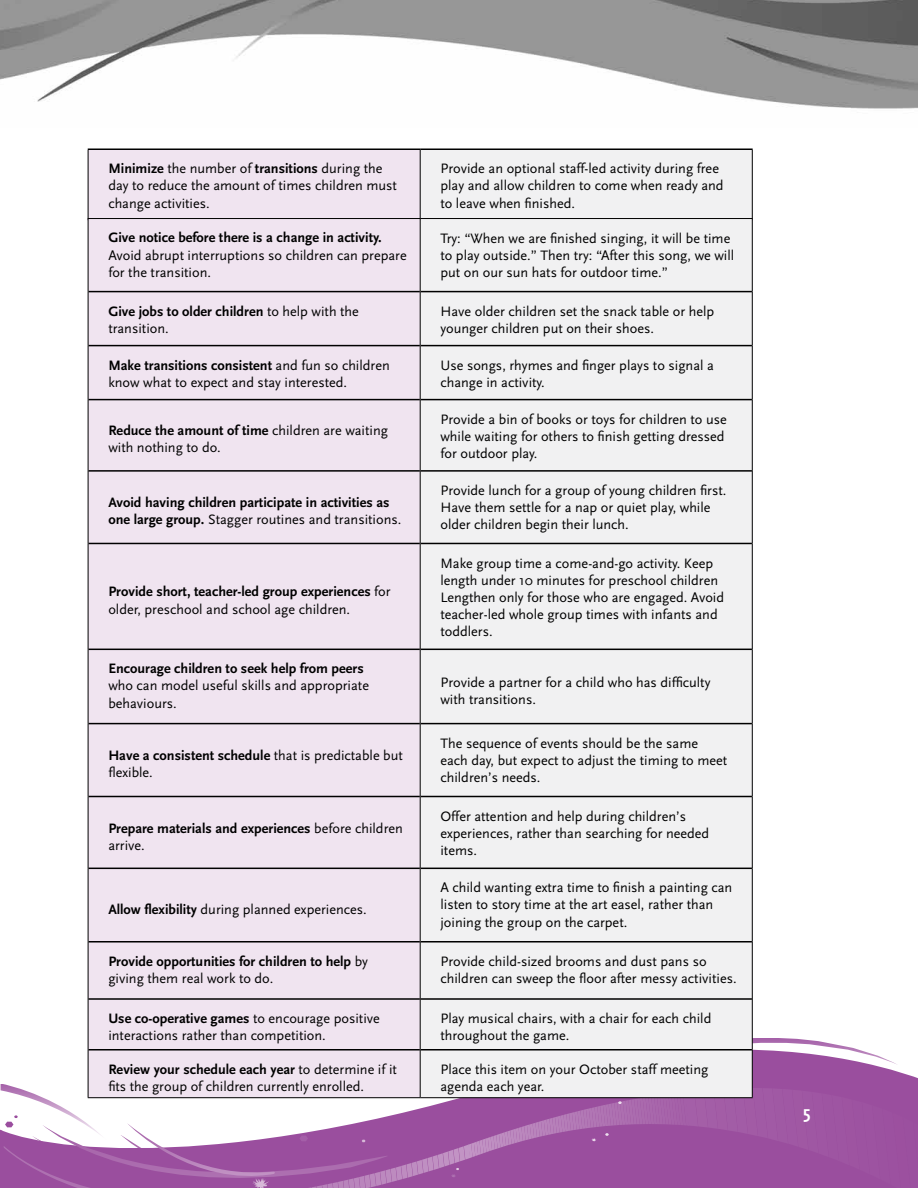
<style>
.page{position:relative;width:918px;height:1188px;background:#fff}
.page>*{position:absolute;margin:0;border:0;box-sizing:border-box;transform-origin:0 0}
.t1{font:700 18px "Scala Sans";color:#fff}
.t2{font:14.25px/17.1px "Scala Sans";color:#000}
.t3{font:700 14.25px/17.1px "Scala Sans";color:#000}
.s1{font-weight:700}
.s2{font-weight:400}
</style>
<div class="page">
<svg style="left:0;top:1038px;width:918px;height:150px"></svg>
<div style="left:88px;top:149px;width:332px;height:71px;background:#f0e4f0"></div>
<div style="left:420px;top:149px;width:332px;height:71px;background:#f1f1f2"></div>
<hr style="left:88px;top:148px;width:332px;height:2px;background:#000">
<hr style="left:420px;top:148px;width:333px;height:2px;background:#000">
<hr style="left:88px;top:150px;width:1px;height:70px;background:#000">
<hr style="left:420px;top:150px;width:1px;height:70px;background:#000">
<hr style="left:752px;top:150px;width:1px;height:70px;background:#000">
<div style="left:89px;top:219px;width:331px;height:878px;background:#f0e4f0"></div>
<div style="left:420px;top:219px;width:332px;height:878px;background:#f1f1f2"></div>
<hr style="left:88px;top:291px;width:332px;height:1px;background:#000">
<hr style="left:421px;top:291px;width:331px;height:1px;background:#000">
<hr style="left:88px;top:345px;width:332px;height:1px;background:#000">
<hr style="left:421px;top:345px;width:331px;height:1px;background:#000">
<hr style="left:88px;top:399px;width:332px;height:1px;background:#000">
<hr style="left:421px;top:399px;width:331px;height:1px;background:#000">
<hr style="left:88px;top:470px;width:332px;height:2px;background:#000">
<hr style="left:421px;top:470px;width:331px;height:2px;background:#000">
<hr style="left:88px;top:543px;width:332px;height:1px;background:#000">
<hr style="left:421px;top:543px;width:331px;height:1px;background:#000">
<hr style="left:88px;top:649px;width:332px;height:1px;background:#000">
<hr style="left:421px;top:649px;width:331px;height:1px;background:#000">
<hr style="left:88px;top:723px;width:332px;height:1px;background:#000">
<hr style="left:421px;top:723px;width:331px;height:1px;background:#000">
<hr style="left:88px;top:796px;width:332px;height:1px;background:#000">
<hr style="left:421px;top:796px;width:331px;height:1px;background:#000">
<hr style="left:88px;top:868px;width:332px;height:1px;background:#000">
<hr style="left:421px;top:868px;width:331px;height:1px;background:#000">
<hr style="left:88px;top:941px;width:332px;height:2px;background:#000">
<hr style="left:421px;top:941px;width:331px;height:2px;background:#000">
<hr style="left:88px;top:998px;width:332px;height:2px;background:#000">
<hr style="left:421px;top:998px;width:331px;height:2px;background:#000">
<hr style="left:88px;top:1049px;width:332px;height:2px;background:#000">
<hr style="left:421px;top:1049px;width:331px;height:2px;background:#000">
<hr style="left:88px;top:219px;width:1px;height:73px;background:#000">
<hr style="left:420px;top:219px;width:1px;height:73px;background:#000">
<hr style="left:752px;top:219px;width:1px;height:73px;background:#000">
<hr style="left:88px;top:292px;width:1px;height:54px;background:#000">
<hr style="left:420px;top:292px;width:1px;height:54px;background:#000">
<hr style="left:752px;top:292px;width:1px;height:54px;background:#000">
<hr style="left:88px;top:346px;width:1px;height:54px;background:#000">
<hr style="left:420px;top:346px;width:1px;height:54px;background:#000">
<hr style="left:752px;top:346px;width:1px;height:54px;background:#000">
<hr style="left:88px;top:400px;width:1px;height:71px;background:#000">
<hr style="left:420px;top:400px;width:1px;height:71px;background:#000">
<hr style="left:752px;top:400px;width:1px;height:71px;background:#000">
<hr style="left:88px;top:471px;width:1px;height:72px;background:#000">
<hr style="left:420px;top:471px;width:1px;height:72px;background:#000">
<hr style="left:752px;top:471px;width:1px;height:72px;background:#000">
<hr style="left:88px;top:543px;width:1px;height:106px;background:#000">
<hr style="left:420px;top:543px;width:1px;height:106px;background:#000">
<hr style="left:752px;top:543px;width:1px;height:106px;background:#000">
<hr style="left:88px;top:649px;width:1px;height:75px;background:#000">
<hr style="left:420px;top:649px;width:1px;height:75px;background:#000">
<hr style="left:752px;top:649px;width:1px;height:75px;background:#000">
<hr style="left:88px;top:724px;width:1px;height:72px;background:#000">
<hr style="left:420px;top:724px;width:1px;height:72px;background:#000">
<hr style="left:752px;top:724px;width:1px;height:72px;background:#000">
<hr style="left:88px;top:797px;width:1px;height:71px;background:#000">
<hr style="left:420px;top:797px;width:1px;height:71px;background:#000">
<hr style="left:752px;top:797px;width:1px;height:71px;background:#000">
<hr style="left:88px;top:868px;width:1px;height:74px;background:#000">
<hr style="left:420px;top:868px;width:1px;height:74px;background:#000">
<hr style="left:752px;top:868px;width:1px;height:74px;background:#000">
<hr style="left:88px;top:942px;width:1px;height:57px;background:#000">
<hr style="left:420px;top:942px;width:1px;height:57px;background:#000">
<hr style="left:752px;top:942px;width:1px;height:57px;background:#000">
<hr style="left:88px;top:999px;width:1px;height:51px;background:#000">
<hr style="left:420px;top:999px;width:1px;height:51px;background:#000">
<hr style="left:752px;top:999px;width:1px;height:51px;background:#000">
<hr style="left:88px;top:1050px;width:1px;height:47px;background:#000">
<hr style="left:420px;top:1050px;width:1px;height:47px;background:#000">
<hr style="left:752px;top:1050px;width:1px;height:47px;background:#000">
<hr style="left:88px;top:1097px;width:332px;height:1px;background:#000">
<hr style="left:420px;top:1097px;width:333px;height:1px;background:#000">
<hr style="left:88px;top:218px;width:332px;height:1px;background:#000">
<hr style="left:420px;top:218px;width:333px;height:1px;background:#000">
<img style="left:0;top:0;width:918px;height:109px">
<p class="t2" style="left:108px;top:160px;width:290px"><span class="s1">Minimize</span> the number of <span class="s1">transitions</span> during the day to reduce the amount of times children must change activities.</p>
<p class="t2" style="left:440px;top:160px;width:285px">Provide an optional staff-led activity during free play and allow children to come when ready and to leave when finished.</p>
<p class="t3" style="left:108px;top:230px;width:275px">Give notice before there is a change in activity.</p>
<p class="t2" style="left:108px;top:247px;width:300px">Avoid abrupt interruptions so children can prepare for the transition.</p>
<p class="t2" style="left:440px;top:230px;width:295px">Try: “When we are finished singing, it will be time to play outside.” Then try: “After this song, we will put on our sun hats for outdoor time.”</p>
<p class="t2" style="left:108px;top:303px;width:252px"><span class="s1">Give jobs to older children</span> to help with the transition.</p>
<p class="t2" style="left:440px;top:303px;width:275px">Have older children set the snack table or help younger children put on their shoes.</p>
<p class="t2" style="left:108px;top:357px;width:283px"><span class="s1">Make transitions consistent</span> and fun so children know what to expect and stay interested.</p>
<p class="t2" style="left:440px;top:357px;width:275px">Use songs, rhymes and finger plays to signal a change in activity.</p>
<p class="t2" style="left:108px;top:422px;width:281px"><span class="s1">Reduce the amount of time</span> children are waiting with nothing to do.</p>
<p class="t2" style="left:440px;top:411px;width:288px">Provide a bin of books or toys for children to use while waiting for others to finish getting dressed for outdoor play.</p>
<p class="t3" style="left:108px;top:494px;width:295px">Avoid having children participate in activities as one large group. <span class="s2">Stagger routines and transitions.</span></p>
<p class="t2" style="left:440px;top:482px;width:287px">Provide lunch for a group of young children first.<br>Have them settle for a nap or quiet play, while older children begin their lunch.</p>
<p class="t3" style="left:108px;top:584px;width:284px">Provide short, teacher-led group experiences <span class="s2">for older, preschool and school age children.</span></p>
<p class="t2" style="left:440px;top:555px;width:285px">Make group time a come-and-go activity. Keep length under 10 minutes for preschool children Lengthen only for those who are engaged. Avoid teacher-led whole group times with infants and toddlers.</p>
<p class="t3" style="left:108px;top:661px;width:257px">Encourage children to seek help from peers</p>
<p class="t2" style="left:108px;top:678px;width:262px">who can model useful skills and appropriate behaviours.</p>
<p class="t2" style="left:440px;top:674px;width:272px">Provide a partner for a child who has difficulty with transitions.</p>
<p class="t2" style="left:108px;top:747px;width:296px"><span class="s1">Have a consistent schedule</span> that is predictable but flexible.</p>
<p class="t2" style="left:440px;top:735px;width:288px">The sequence of events should be the same each day, but expect to adjust the timing to meet children’s needs.</p>
<p class="t3" style="left:108px;top:820px;width:296px">Prepare materials and experiences <span class="s2">before children arrive.</span></p>
<p class="t2" style="left:440px;top:808px;width:270px">Offer attention and help during children’s experiences, rather than searching for needed items.</p>
<p class="t2" style="left:108px;top:901px;width:260px"><span class="s1">Allow flexibility</span> during planned experiences.</p>
<p class="t2" style="left:440px;top:879px;width:293px">A child wanting extra time to finish a painting can listen to story time at the art easel, rather than joining the group on the carpet.</p>
<p class="t3" style="left:108px;top:953px;width:261px">Provide opportunities for children to help <span class="s2">by giving them real work to do.</span></p>
<p class="t2" style="left:440px;top:953px;width:298px">Provide child-sized brooms and dust pans so children can sweep the floor after messy activities.</p>
<p class="t2" style="left:108px;top:1010px;width:273px"><span class="s1">Use co-operative games</span> to encourage positive interactions rather than competition.</p>
<p class="t2" style="left:440px;top:1010px;width:272px">Play musical chairs, with a chair for each child throughout the game.</p>
<p class="t2" style="left:108px;top:1061px;width:290px"><span class="s1">Review your schedule each year</span> to determine if it fits the group of children currently enrolled.</p>
<p class="t2" style="left:440px;top:1061px;width:270px">Place this item on your October staff meeting agenda each year.</p>
<p class="t1" style="left:803px;top:1103px;width:9px">5</p>
</div>
